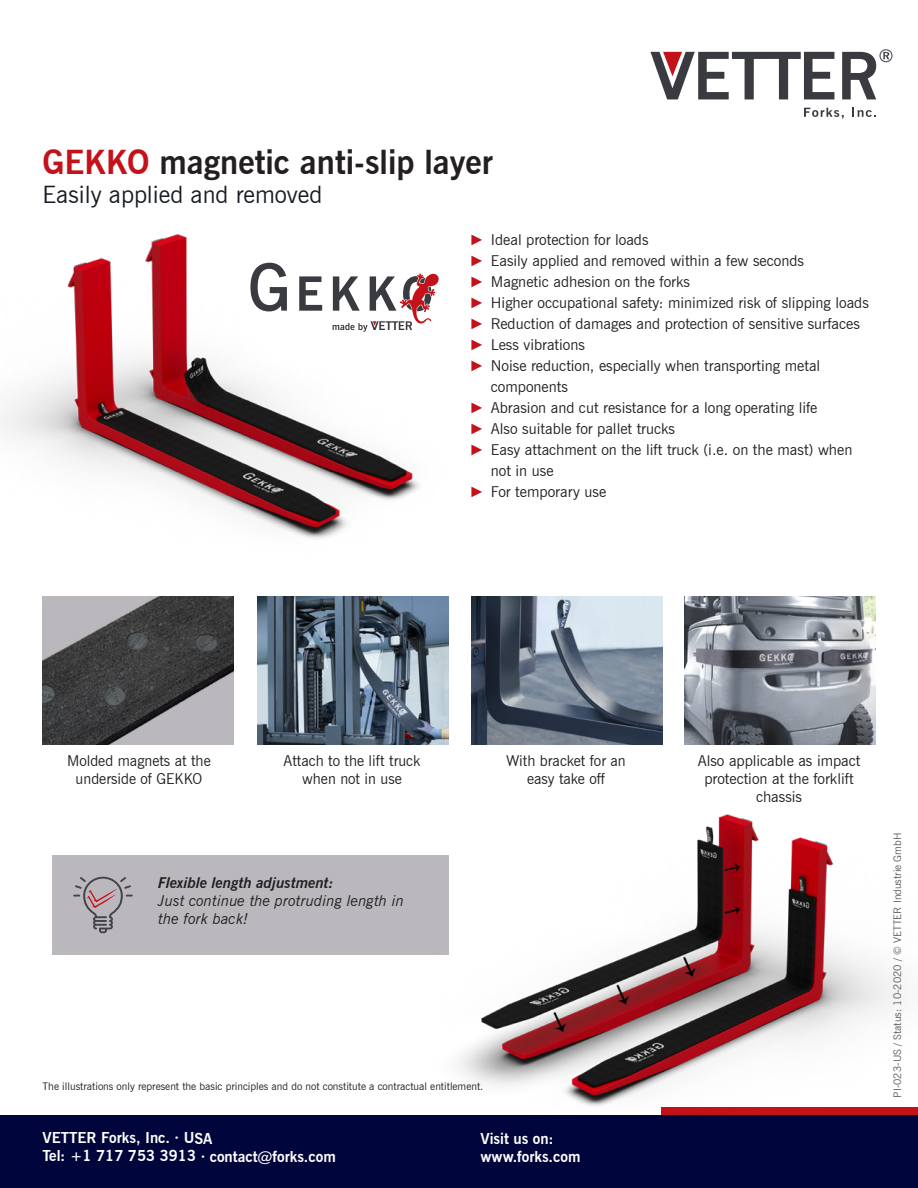
<style>
.page{position:relative;width:918px;height:1188px;background:#fff}
.page>*{position:absolute;margin:0;border:0;box-sizing:border-box;transform-origin:0 0}
.t1{font:700 33px "News Gothic BT";color:#231f20}
.t2{font:24px "News Gothic BT";color:#181c23}
.Fließtext{font:15px/18px "News Gothic BT";color:#231f20;text-align:center}
.t3{font:700 15px/18.1px "News Gothic BT";letter-spacing:-.005em;color:#fff}
.t4{font:italic 15px/18px "News Gothic BT";color:#231f20}
.t5{font:italic 700 15px "News Gothic BT";color:#231f20}
.t6{font:10.5px "News Gothic BT";color:#231f20}
.t7{font:10.5px "News Gothic BT";color:#5c5c62}
.s1{color:#c4121a}
.s2{font-family:"Arial";color:#c4121a}
</style>
<div class="page">
<div style="left:0;top:1116px;width:918px;height:72px;background:#00063b"></div>
<svg style="left:804px;top:108px;width:40px;height:11px"></svg>
<svg style="left:852px;top:108px;width:24px;height:9px"></svg>
<svg style="left:842px;top:49px;width:50px;height:50px"></svg>
<svg style="left:650px;top:52px;width:184px;height:47px"></svg>
<img style="left:684px;top:596px;width:191px;height:149px">
<img style="left:43px;top:596px;width:191px;height:149px">
<img style="left:257px;top:596px;width:191px;height:149px">
<img style="left:471px;top:596px;width:191px;height:149px">
<div style="left:52px;top:855px;width:397px;height:100px;background:#bab8bc"></div>
<svg style="left:73px;top:877px;width:60px;height:56px"></svg>
<img style="left:0;top:234px;width:439px;height:305px">
<img style="left:372px;top:814px;width:546px;height:302px">
<p class="t1" style="left:43px;top:142px;width:452px"><span class="s1">GEKKO</span> magnetic anti-slip layer</p>
<p class="t2" style="left:43px;top:180px;width:281px">Easily applied and removed</p>
<p class="Fließtext" style="left:470px;top:231px;width:180px"><span class="s2">►</span> Ideal protection for loads</p>
<p class="Fließtext" style="left:470px;top:252px;width:336px"><span class="s2">►</span> Easily applied and removed within a few seconds</p>
<p class="Fließtext" style="left:470px;top:273px;width:222px"><span class="s2">►</span> Magnetic adhesion on the forks</p>
<p class="Fließtext" style="left:470px;top:294px;width:401px"><span class="s2">►</span> Higher occupational safety: minimized risk of slipping loads</p>
<p class="Fließtext" style="left:470px;top:315px;width:392px"><span class="s2">►</span> Reduction of damages and protection of sensitive surfaces</p>
<p class="Fließtext" style="left:470px;top:336px;width:117px"><span class="s2">►</span> Less vibrations</p>
<p class="Fließtext" style="left:470px;top:357px;width:352px"><span class="s2">►</span> Noise reduction, especially when transporting metal</p>
<p class="Fließtext" style="left:491px;top:378px;width:79px">components</p>
<p class="Fließtext" style="left:470px;top:399px;width:349px"><span class="s2">►</span> Abrasion and cut resistance for a long operating life</p>
<p class="Fließtext" style="left:470px;top:420px;width:207px"><span class="s2">►</span> Also suitable for pallet trucks</p>
<p class="Fließtext" style="left:470px;top:441px;width:384px"><span class="s2">►</span> Easy attachment on the lift truck (i.e. on the mast) when</p>
<p class="Fließtext" style="left:491px;top:462px;width:64px">not in use</p>
<p class="Fließtext" style="left:470px;top:483px;width:138px"><span class="s2">►</span> For temporary use</p>
<p class="Fließtext" style="left:67px;top:751px;width:145px">Molded magnets at the</p>
<p class="Fließtext" style="left:76px;top:769px;width:128px">underside of GEKKO</p>
<p class="Fließtext" style="left:284px;top:751px;width:138px">Attach to the lift truck</p>
<p class="Fließtext" style="left:302px;top:769px;width:101px">when not in use</p>
<p class="t5" style="left:158px;top:874px;width:177px">Flexible length adjustment:</p>
<p class="t4" style="left:158px;top:892px;width:247px">Just continue the protruding length in the fork back!</p>
<p class="Fließtext" style="left:506px;top:751px;width:121px">With bracket for an</p>
<p class="Fließtext" style="left:527px;top:769px;width:79px">easy take off</p>
<p class="t6" style="left:43px;top:1080px;width:442px">The illustrations only represent the basic principles and do not constitute a contractual entitlement.</p>
<p class="t3" style="left:42px;top:1129px;width:295px">VETTER Forks, Inc. · USA<br>Tel: +1 717 753 3913 · contact@forks.com</p>
<p class="t3" style="left:480px;top:1130px;width:102px">Visit us on: www.forks.com</p>
<p class="Fließtext" style="left:698px;top:751px;width:164px">Also applicable as impact</p>
<p class="Fließtext" style="left:704px;top:769px;width:151px">protection at the forklift chassis</p>
<p class="t7" style="left:891px;top:1098px;width:266px;rotate:-90deg">PI-023-US / Status: 10-2020 / © VETTER Industrie GmbH</p>
</div>
